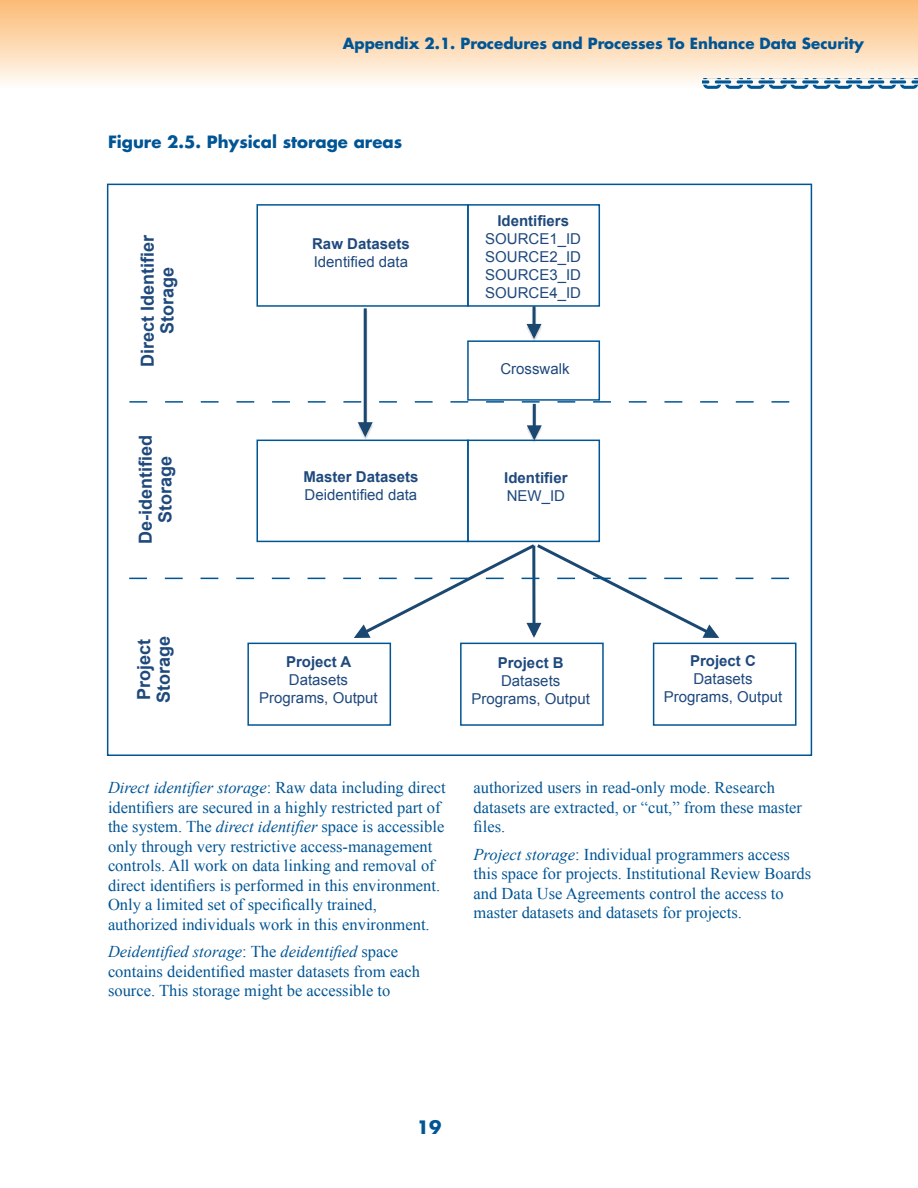
<style>
.page{position:relative;width:918px;height:1188px;background:#fff}
.page>*{position:absolute;margin:0;border:0;box-sizing:border-box;transform-origin:0 0}
.t1{font:700 18px/19.8px "Arial";color:#1f497d;text-align:center}
.t2{font:700 18px "Futura";color:#005595}
.Text{font:16.5px/19.5px "Times New Roman";color:#005595}
.Head_2{font:700 16.5px "Futura";color:#005595}
.t3{font:15px/18px "Arial";color:#1f497d;text-align:center}
.Chapter_Heads{font:700 15px "Futura";color:#005595}
.t4{font:700 15px/18px "Arial";color:#1f497d}
.s1{font-weight:700}
.s2{font-weight:400}
.s3{font-style:italic}
</style>
<div class="page">
<div style="left:0;top:0;width:918px;height:89px;background:linear-gradient(to bottom,#fcba73,#fffcf9)"></div>
<img style="left:526px;top:307px;width:15px;height:33px">
<hr style="left:533px;top:306px;width:3px;height:30px;background:#1b4871">
<svg style="left:527px;top:324px;width:15px;height:15px"></svg>
<hr style="left:533px;top:404px;width:3px;height:33px;background:#1b4871">
<svg style="left:527px;top:425px;width:15px;height:15px"></svg>
<svg style="left:129px;top:401px;width:660px;height:2px"></svg>
<svg style="left:129px;top:544px;width:660px;height:94px"></svg>
<div style="left:256px;top:204px;width:213px;height:103px;border:2px solid #005595"></div>
<div style="left:256px;top:440px;width:213px;height:102px;border:2px solid #005595"></div>
<div style="left:467px;top:204px;width:133px;height:103px;border:2px solid #005595"></div>
<div style="left:467px;top:440px;width:133px;height:102px;border:2px solid #005595"></div>
<div style="left:467px;top:340px;width:133px;height:61px;border:2px solid #005595"></div>
<img style="left:339px;top:309px;width:53px;height:134px">
<hr style="left:364px;top:308px;width:3px;height:126px;background:#1b4871">
<svg style="left:358px;top:422px;width:15px;height:15px"></svg>
<div style="left:247px;top:643px;width:144px;height:83px;border:2px solid #005595"></div>
<div style="left:460px;top:643px;width:144px;height:83px;border:2px solid #005595"></div>
<div style="left:653px;top:643px;width:143px;height:83px;border:2px solid #005595"></div>
<svg style="left:702px;top:78px;width:216px;height:11px"></svg>
<p class="Chapter_Heads" style="left:343px;top:33px;width:523px">Appendix 2.1. Procedures and Processes To Enhance Data Security</p>
<p class="Head_2" style="left:108px;top:131px;width:296px">Figure 2.5. Physical storage areas</p>
<p class="t1" style="left:138px;top:367px;width:134px;rotate:-90deg">Direct Identifier<br>Storage</p>
<p class="t3" style="left:312px;top:235px;width:99px;text-align:left"><span class="s1">Raw Datasets<br></span>Identified data</p>
<p class="t3" style="left:485px;top:212px;width:97px"><span class="s1">Identifiers<br></span>SOURCE1_ID<br>SOURCE2_ID<br>SOURCE3_ID<br>SOURCE4_ID</p>
<p class="t3" style="left:500px;top:360px;width:71px">Crosswalk</p>
<p class="t1" style="left:136px;top:544px;width:111px;rotate:-90deg">De-identified<br>Storage</p>
<p class="t1" style="left:134px;top:703px;width:69px;text-align:left;rotate:-90deg">Project<br>Storage</p>
<p class="t3" style="left:303px;top:468px;width:117px;text-align:left"><span class="s1">Master Datasets<br></span>Deidentified data</p>
<p class="t4" style="left:504px;top:469px;width:65px">Identifier<br><span class="s2">NEW_ID</span></p>
<p class="t3" style="left:259px;top:653px;width:120px"><span class="s1">Project A<br></span>Datasets<br>Programs, Output</p>
<p class="t3" style="left:472px;top:653px;width:120px"><span class="s1">Project B<br></span>Datasets<br>Programs, Output</p>
<p class="t4" style="left:690px;top:652px;width:67px">Project C<br><span class="s2">Datasets</span></p>
<p class="t3" style="left:664px;top:688px;width:120px">Programs, Output</p>
<p class="Text" style="left:108px;top:778px;width:339px"><span class="s3">Direct identifier storage</span>: Raw data including direct identifiers are secured in a highly restricted part of the system. The <span class="s3">direct identifier</span> space is accessible only through very restrictive access-management controls. All work on data linking and removal of direct identifiers is performed in this environment.<br>Only a limited set of specifically trained, authorized individuals work in this environment.</p>
<p class="Text" style="left:108px;top:942px;width:314px"><span class="s3">Deidentified storage</span>: The <span class="s3">deidentified</span> space contains deidentified master datasets from each source. This storage might be accessible to</p>
<p class="Text" style="left:474px;top:778px;width:330px">authorized users in read-only mode. Research datasets are extracted, or “cut,” from these master files.</p>
<p class="Text" style="left:474px;top:844px;width:339px"><span class="s3">Project storage</span>: Individual programmers access this space for projects. Institutional Review Boards and Data Use Agreements control the access to master datasets and datasets for projects.</p>
<p class="t2" style="left:417px;top:1115px;width:26px">19</p>
</div>
